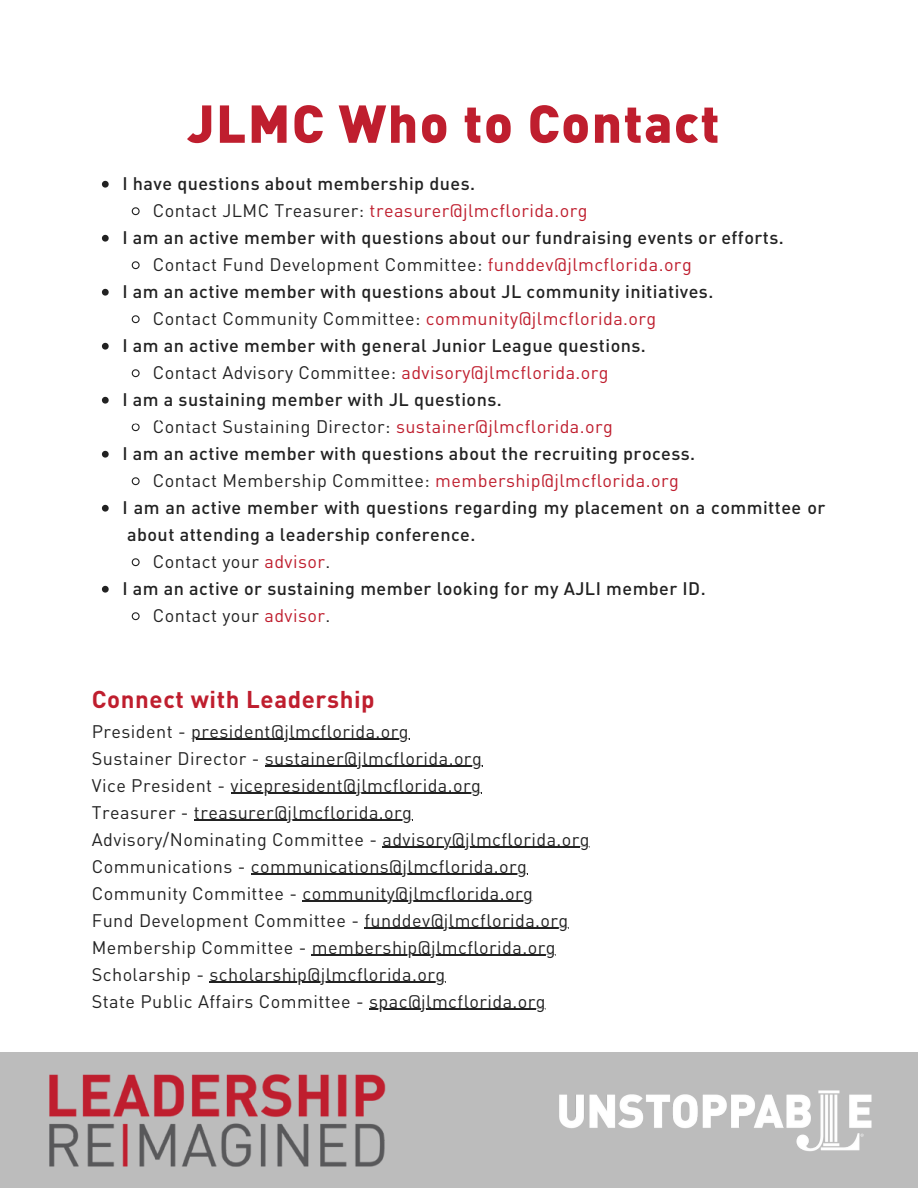
<style>
.page{position:relative;width:918px;height:1188px;background:#fff}
.page>*{position:absolute;margin:0;border:0;box-sizing:border-box;transform-origin:0 0}
.t1{font:900 52.5px "DINOT";letter-spacing:.03em;color:#bf1e2e}
.t2{font:700 24px "DINOT";letter-spacing:.025em;color:#bf1e2e}
.t3{font:18px "DINOT";letter-spacing:.025em;color:#222}
.t4{font:500 18px/27px "DINOT";letter-spacing:.025em;color:#222}
.t5{font:18px "DINOT";letter-spacing:.025em;color:#bf1e2e}
.s1{color:#222}
.s2{color:#bf1e2e}
</style>
<div class="page">
<svg style="left:102px;top:181px;width:7px;height:7px"></svg>
<svg style="left:131px;top:207px;width:9px;height:9px"></svg>
<svg style="left:102px;top:235px;width:7px;height:7px"></svg>
<svg style="left:131px;top:261px;width:9px;height:9px"></svg>
<svg style="left:102px;top:289px;width:7px;height:7px"></svg>
<svg style="left:131px;top:315px;width:9px;height:9px"></svg>
<svg style="left:102px;top:343px;width:7px;height:7px"></svg>
<svg style="left:131px;top:369px;width:9px;height:9px"></svg>
<svg style="left:102px;top:397px;width:7px;height:7px"></svg>
<svg style="left:131px;top:423px;width:9px;height:9px"></svg>
<svg style="left:102px;top:451px;width:7px;height:7px"></svg>
<svg style="left:131px;top:477px;width:9px;height:9px"></svg>
<svg style="left:102px;top:505px;width:7px;height:7px"></svg>
<svg style="left:131px;top:558px;width:9px;height:9px"></svg>
<svg style="left:102px;top:586px;width:7px;height:7px"></svg>
<svg style="left:131px;top:612px;width:9px;height:9px"></svg>
<hr style="left:191px;top:739px;width:218px;height:1px;background:#222">
<hr style="left:265px;top:766px;width:217px;height:1px;background:#222">
<hr style="left:231px;top:793px;width:250px;height:1px;background:#222">
<hr style="left:194px;top:820px;width:218px;height:1px;background:#222">
<hr style="left:382px;top:847px;width:208px;height:1px;background:#222">
<hr style="left:251px;top:874px;width:276px;height:1px;background:#222">
<hr style="left:302px;top:901px;width:231px;height:1px;background:#222">
<hr style="left:364px;top:928px;width:205px;height:1px;background:#222">
<hr style="left:312px;top:955px;width:244px;height:1px;background:#222">
<hr style="left:209px;top:982px;width:237px;height:1px;background:#222">
<hr style="left:369px;top:1009px;width:177px;height:1px;background:#222">
<div style="left:0;top:1053px;width:918px;height:135px;background:#bcbcbc"></div>
<img style="left:49px;top:1074px;width:337px;height:93px">
<img style="left:559px;top:1090px;width:313px;height:62px">
<p class="t1" style="left:187px;top:88px;width:534px">JLMC Who to Contact</p>
<p class="t4" style="left:122px;top:169px;width:354px">I have questions about membership dues.</p>
<p class="t5" style="left:153px;top:198px;width:436px"><span class="s1">Contact JLMC Treasurer:</span> treasurer@jlmcflorida.org</p>
<p class="t4" style="left:122px;top:223px;width:663px">I am an active member with questions about our fundraising events or efforts.</p>
<p class="t3" style="left:153px;top:252px;width:540px">Contact Fund Development Committee: <span class="s2">funddev@jlmcflorida.org</span></p>
<p class="t4" style="left:122px;top:277px;width:593px">I am an active member with questions about JL community initiatives.</p>
<p class="t3" style="left:153px;top:306px;width:505px">Contact Community Committee: <span class="s2">community@jlmcflorida.org</span></p>
<p class="t4" style="left:122px;top:331px;width:525px">I am an active member with general Junior League questions.</p>
<p class="t3" style="left:153px;top:360px;width:457px">Contact Advisory Committee: <span class="s2">advisory@jlmcflorida.org</span></p>
<p class="t4" style="left:122px;top:385px;width:381px">I am a sustaining member with JL questions.</p>
<p class="t3" style="left:153px;top:414px;width:461px">Contact Sustaining Director: <span class="s2">sustainer@jlmcflorida.org</span></p>
<p class="t4" style="left:122px;top:439px;width:574px">I am an active member with questions about the recruiting process.</p>
<p class="t3" style="left:153px;top:468px;width:527px">Contact Membership Committee: <span class="s2">membership@jlmcflorida.org</span></p>
<p class="t4" style="left:122px;top:493px;width:704px">I am an active member with questions regarding my placement on a committee or about attending a leadership conference.</p>
<p class="t3" style="left:153px;top:549px;width:179px">Contact your <span class="s2">advisor</span>.</p>
<p class="t4" style="left:122px;top:574px;width:585px">I am an active or sustaining member looking for my AJLI member ID.</p>
<p class="t3" style="left:153px;top:603px;width:179px">Contact your <span class="s2">advisor</span>.</p>
<p class="t2" style="left:92px;top:683px;width:284px">Connect with Leadership</p>
<p class="t3" style="left:92px;top:719px;width:318px">President - president@jlmcflorida.org</p>
<p class="t3" style="left:92px;top:746px;width:391px">Sustainer Director - sustainer@jlmcflorida.org</p>
<p class="t3" style="left:92px;top:773px;width:391px">Vice President - vicepresident@jlmcflorida.org</p>
<p class="t3" style="left:92px;top:800px;width:322px">Treasurer - treasurer@jlmcflorida.org</p>
<p class="t3" style="left:92px;top:827px;width:499px">Advisory/Nominating Committee - advisory@jlmcflorida.org</p>
<p class="t3" style="left:92px;top:854px;width:437px">Communications - communications@jlmcflorida.org</p>
<p class="t3" style="left:92px;top:881px;width:443px">Community Committee - community@jlmcflorida.org</p>
<p class="t3" style="left:92px;top:908px;width:478px">Fund Development Committee - funddev@jlmcflorida.org</p>
<p class="t3" style="left:92px;top:935px;width:465px">Membership Committee - membership@jlmcflorida.org</p>
<p class="t3" style="left:92px;top:962px;width:355px">Scholarship - scholarship@jlmcflorida.org</p>
<p class="t3" style="left:92px;top:989px;width:455px">State Public Affairs Committee - spac@jlmcflorida.org</p>
</div>
